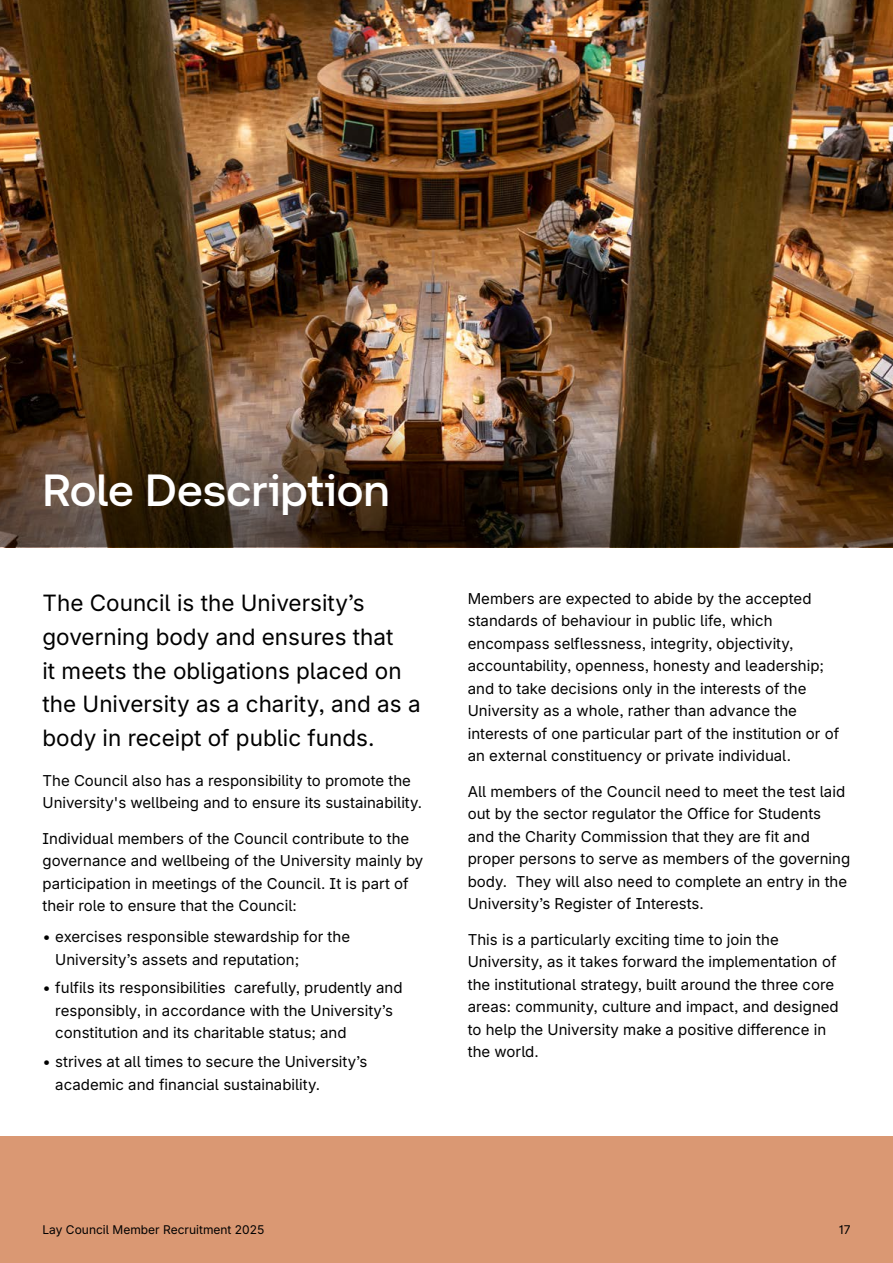
<style>
.page{position:relative;width:893px;height:1263px;background:#fff}
.page>*{position:absolute;margin:0;border:0;box-sizing:border-box;transform-origin:0 0}
.Heading_1__H1{font:700 45px "Uo L Sans";color:#fff}
.Intro{font:22.5px/33.8px "Uo L Inter";color:#000}
.Body{font:15px/22.5px "Uo L Inter";color:#000}
.Bullets{font:15px/22.5px "Uo L Inter";color:#000}
.t1{font:12px "Uo L Inter";color:#000}
</style>
<div class="page">
<img style="left:0;top:0;width:893px;height:372px">
<div style="left:0;top:1136px;width:893px;height:127px;background:#da9873"></div>
<img style="left:0;top:372px;width:893px;height:175px">
<h1 class="Heading_1__H1" style="left:43px;top:465px;width:349px">Role Description</h1>
<p class="Intro" style="left:43px;top:585px;width:380px">The Council is the University’s governing body and ensures that<br>it meets the obligations placed on the University as a charity, and as a body in receipt of public funds.</p>
<p class="Body" style="left:43px;top:769px;width:381px">The Council also has a responsibility to promote the<br>University's wellbeing and to ensure its sustainability.</p>
<p class="Body" style="left:43px;top:826px;width:382px">Individual members of the Council contribute to the governance and wellbeing of the University mainly by participation in meetings of the Council. It is part of their role to ensure that the Council:</p>
<p class="Bullets" style="left:55px;top:925px;width:296px;text-indent:-13px">• exercises responsible stewardship for the<br>University’s assets and reputation;</p>
<p class="Bullets" style="left:55px;top:976px;width:349px;text-indent:-13px">• fulfils its responsibilities carefully, prudently and responsibly, in accordance with the University’s constitution and its charitable status; and</p>
<p class="Bullets" style="left:55px;top:1050px;width:314px;text-indent:-13px">• strives at all times to secure the University’s academic and financial sustainability.</p>
<p class="Body" style="left:468px;top:587px;width:373px">Members are expected to abide by the accepted standards of behaviour in public life, which encompass selflessness, integrity, objectivity, accountability, openness, honesty and leadership; and to take decisions only in the interests of the University as a whole, rather than advance the interests of one particular part of the institution or of an external constituency or private individual.</p>
<p class="Body" style="left:468px;top:779px;width:384px">All members of the Council need to meet the test laid out by the sector regulator the Office for Students and the Charity Commission that they are fit and proper persons to serve as members of the governing body. They will also need to complete an entry in the University’s Register of Interests.</p>
<p class="Body" style="left:468px;top:927px;width:373px">This is a particularly exciting time to join the University, as it takes forward the implementation of the institutional strategy, built around the three core areas: community, culture and impact, and designed to help the University make a positive difference in the world.</p>
<p class="t1" style="left:43px;top:1221px;width:223px">Lay Council Member Recruitment 2025</p>
<p class="t1" style="left:839px;top:1221px;width:13px">17</p>
</div>
